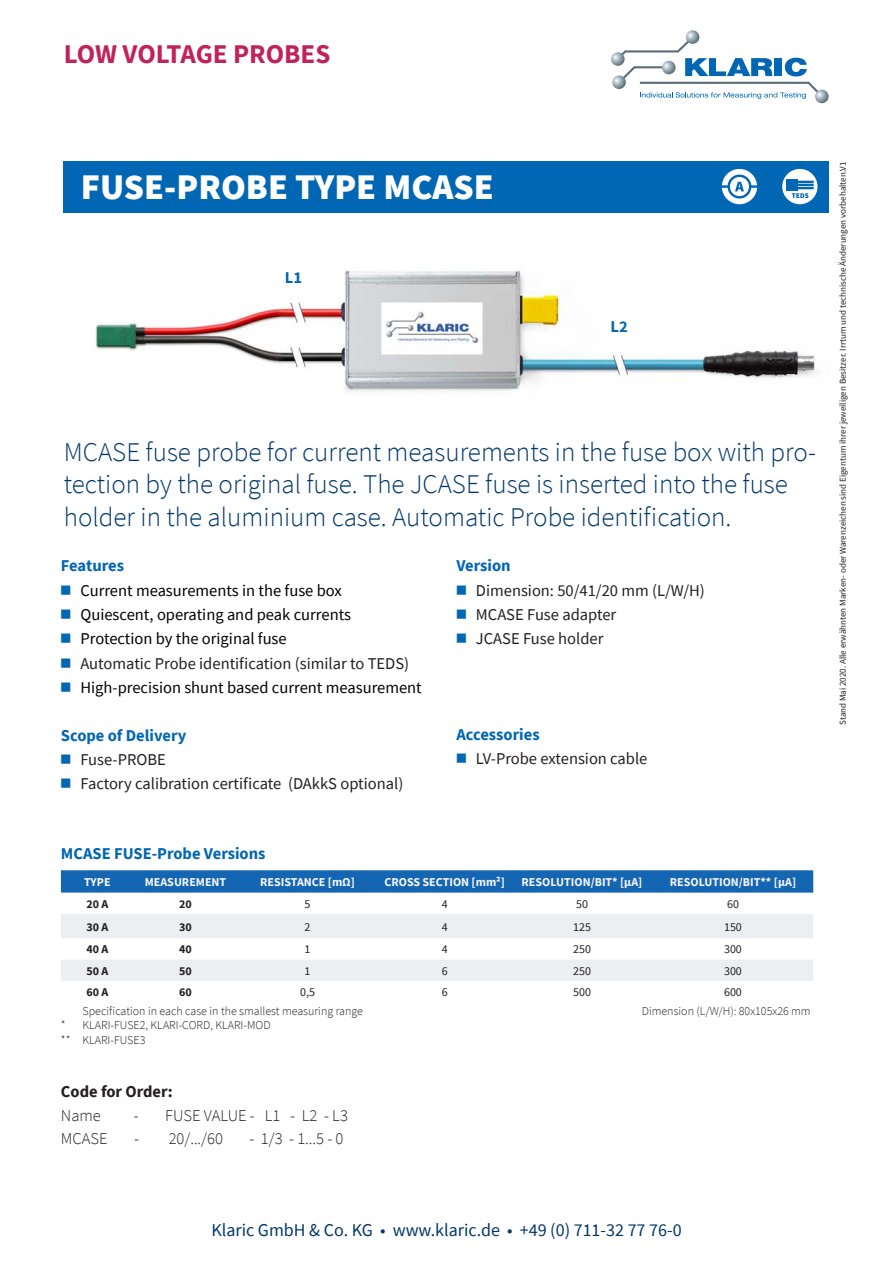
<style>
.page{position:relative;width:893px;height:1263px;background:#fff}
.page>*{position:absolute;margin:0;border:0;box-sizing:border-box;transform-origin:0 0}
.t1{font:900 36px "Source Sans Pro";color:#fff}
.t2{font:300 27px/32.4px "Source Sans Pro";color:#00376b}
.t3{font:700 27px "Source Sans Pro";color:#bf2359}
.t4{font:18px "Source Sans Pro";color:#00376b}
.t5{font:16.5px "Source Sans Pro";color:#231f20}
.t6{font:16.5px "Source Sans Pro";color:#000}
.t7{font:700 16.5px "Source Sans Pro";color:#0166b3}
.t8{font:300 16.5px "Source Sans Pro";color:#231f20}
.t9{font:700 16.5px "Source Sans Pro";color:#231f20}
.t10{font:300 12px/14.4px "Source Sans Pro";color:#231f20}
.t11{font:700 12px "Source Sans Pro";color:#f5f5f6}
.t12{font:12px "Source Sans Pro";color:#231f20}
.t13{font:700 12px "Source Sans Pro";color:#f7f7f8}
.t14{font:700 12px "Source Sans Pro";color:#231f20}
.t15{font:9px "Source Sans Pro";color:#231f20}
.s1{font-size:11.25px;color:#0166b3}
.s2{color:#f7f7f8}
</style>
<div class="page">
<img style="left:95px;top:270px;width:721px;height:122px">
<div style="left:64px;top:162px;width:765px;height:51px;background:#0166b3"></div>
<svg style="left:611px;top:52px;width:14px;height:14px"></svg>
<svg style="left:612px;top:75px;width:14px;height:14px"></svg>
<svg style="left:686px;top:30px;width:13px;height:14px"></svg>
<svg style="left:815px;top:90px;width:14px;height:13px"></svg>
<svg style="left:615px;top:35px;width:210px;height:64px"></svg>
<div style="left:61px;top:870px;width:752px;height:22px;background:#1465b2"></div>
<svg style="left:61px;top:914px;width:752px;height:67px;fill:#ebeff1"></svg>
<svg style="left:780px;top:167px;width:39px;height:39px"></svg>
<div style="left:779px;top:165px;width:42px;height:43px;border:4px solid #0166b3;border-radius:50%"></div>
<div style="left:786px;top:179px;width:12px;height:12px;background:#0166b3"></div>
<svg style="left:792px;top:181px;width:22px;height:17px"></svg>
<svg style="left:720px;top:167px;width:39px;height:39px"></svg>
<div style="left:718px;top:165px;width:43px;height:43px;border:4px solid #0166b3;border-radius:50%"></div>
<hr style="left:719px;top:185px;width:40px;height:3px;background:#0166b3">
<svg style="left:729px;top:176px;width:21px;height:21px"></svg>
<div style="left:727px;top:175px;width:24px;height:24px;border:2px solid #0166b3;border-radius:50%"></div>
<svg style="left:735px;top:182px;width:9px;height:9px"></svg>
<h2 class="t3" style="left:64px;top:36px;width:268px">LOW VOLTAGE PROBES</h2>
<h1 class="t1" style="left:81px;top:162px;width:415px">FUSE-PROBE TYPE MCASE</h1>
<p class="t7" style="left:285px;top:266px;width:19px">L1</p>
<p class="t7" style="left:610px;top:315px;width:19px">L2</p>
<h2 class="t2" style="left:64px;top:436px;width:754px">MCASE fuse probe for current measurements in the fuse box with pro&shy;tection by the original fuse. The JCASE fuse is inserted into the fuse holder in the aluminium case. Automatic Probe identification.</h2>
<p class="t7" style="left:61px;top:555px;width:65px">Features</p>
<p class="t6" style="left:61px;top:579px;width:282px"><span class="s1">■</span> Current measurements in the fuse box</p>
<p class="t6" style="left:61px;top:604px;width:292px"><span class="s1">■</span> Quiescent, operating and peak currents</p>
<p class="t6" style="left:61px;top:628px;width:227px"><span class="s1">■</span> Protection by the original fuse</p>
<p class="t5" style="left:61px;top:653px;width:350px"><span class="s1">■</span> Automatic Probe identification (similar to TEDS)</p>
<p class="t6" style="left:61px;top:677px;width:362px"><span class="s1">■</span> High-precision shunt based current measurement</p>
<p class="t7" style="left:61px;top:724px;width:127px">Scope of Delivery</p>
<p class="t5" style="left:61px;top:749px;width:106px"><span class="s1">■</span> Fuse-PROBE</p>
<p class="t5" style="left:61px;top:773px;width:344px"><span class="s1">■</span> Factory calibration certificate (DAkkS optional)</p>
<p class="t7" style="left:61px;top:843px;width:206px">MCASE FUSE-Probe Versions</p>
<p class="t7" style="left:456px;top:555px;width:56px">Version</p>
<p class="t5" style="left:456px;top:579px;width:250px"><span class="s1">■</span> Dimension: 50/41/20 mm (L/W/H)</p>
<p class="t5" style="left:456px;top:604px;width:161px"><span class="s1">■</span> MCASE Fuse adapter</p>
<p class="t5" style="left:456px;top:628px;width:149px"><span class="s1">■</span> JCASE Fuse holder</p>
<p class="t7" style="left:456px;top:723px;width:85px">Accessories</p>
<p class="t5" style="left:456px;top:748px;width:193px"><span class="s1">■</span> LV-Probe extension cable</p>
<p class="t13" style="left:84px;top:874px;width:28px">TYPE</p>
<p class="t11" style="left:145px;top:874px;width:83px">MEASUREMENT</p>
<p class="t13" style="left:260px;top:874px;width:96px">RESISTANCE [mΩ]</p>
<p class="t13" style="left:385px;top:874px;width:122px">CROSS SECTION [mm²]</p>
<p class="t11" style="left:522px;top:874px;width:122px">RESOLUTION/BIT* [<span class="s2">µ</span>A]</p>
<p class="t11" style="left:670px;top:874px;width:128px">RESOLUTION/BIT** [<span class="s2">µ</span>A]</p>
<p class="t14" style="left:86px;top:896px;width:23px">20 A</p>
<p class="t14" style="left:179px;top:896px;width:14px">20</p>
<p class="t12" style="left:305px;top:896px;width:7px">5</p>
<p class="t12" style="left:442px;top:896px;width:7px">4</p>
<p class="t12" style="left:576px;top:896px;width:13px">50</p>
<p class="t12" style="left:727px;top:896px;width:13px">60</p>
<p class="t14" style="left:86px;top:918px;width:23px">30 A</p>
<p class="t14" style="left:179px;top:918px;width:14px">30</p>
<p class="t12" style="left:305px;top:919px;width:7px">2</p>
<p class="t12" style="left:442px;top:919px;width:7px">4</p>
<p class="t12" style="left:573px;top:919px;width:19px">125</p>
<p class="t12" style="left:724px;top:919px;width:19px">150</p>
<p class="t14" style="left:86px;top:941px;width:23px">40 A</p>
<p class="t14" style="left:179px;top:941px;width:14px">40</p>
<p class="t12" style="left:305px;top:942px;width:7px">1</p>
<p class="t12" style="left:442px;top:942px;width:7px">4</p>
<p class="t12" style="left:573px;top:942px;width:19px">250</p>
<p class="t12" style="left:724px;top:942px;width:19px">300</p>
<p class="t14" style="left:86px;top:963px;width:23px">50 A</p>
<p class="t14" style="left:179px;top:963px;width:14px">50</p>
<p class="t12" style="left:305px;top:963px;width:7px">1</p>
<p class="t12" style="left:442px;top:963px;width:7px">6</p>
<p class="t12" style="left:573px;top:963px;width:19px">250</p>
<p class="t12" style="left:724px;top:963px;width:19px">300</p>
<p class="t14" style="left:86px;top:984px;width:23px">60 A</p>
<p class="t14" style="left:179px;top:984px;width:14px">60</p>
<p class="t12" style="left:300px;top:984px;width:16px">0,5</p>
<p class="t12" style="left:442px;top:984px;width:7px">6</p>
<p class="t12" style="left:573px;top:984px;width:19px">500</p>
<p class="t12" style="left:724px;top:984px;width:19px">600</p>
<p class="t10" style="left:83px;top:1004px;width:282px">Specification in each case in the smallest measuring range</p>
<p class="t10" style="left:642px;top:1004px;width:170px">Dimension (L/W/H): 80x105x26 mm</p>
<p class="t10" style="left:61px;top:1018px;width:211px">* KLARI-FUSE2, KLARI-CORD, KLARI-MOD ** KLARI-FUSE3</p>
<p class="t9" style="left:61px;top:1080px;width:113px">Code for Order:</p>
<p class="t8" style="left:61px;top:1105px;width:41px">Name</p>
<p class="t8" style="left:134px;top:1105px;width:215px">- FUSE VALUE - L1 - L2 - L3</p>
<p class="t8" style="left:61px;top:1129px;width:48px">MCASE</p>
<p class="t8" style="left:134px;top:1129px;width:90px">- 20/.../60</p>
<p class="t8" style="left:249px;top:1129px;width:96px">- 1/3 - 1...5 - 0</p>
<p class="t15" style="left:837px;top:725px;width:565px;rotate:-90deg">Stand Mai 2020. Alle erwähnten Marken- oder Warenzeichen sind Eigentum ihrer jeweiligen Besitzer. Irrtum und technische Änderungen vorbehalten.V1</p>
<p class="t4" style="left:211px;top:1219px;width:472px">Klaric GmbH &amp; Co. KG • www.klaric.de • +49 (0) 711-32 77 76-0</p>
</div>
